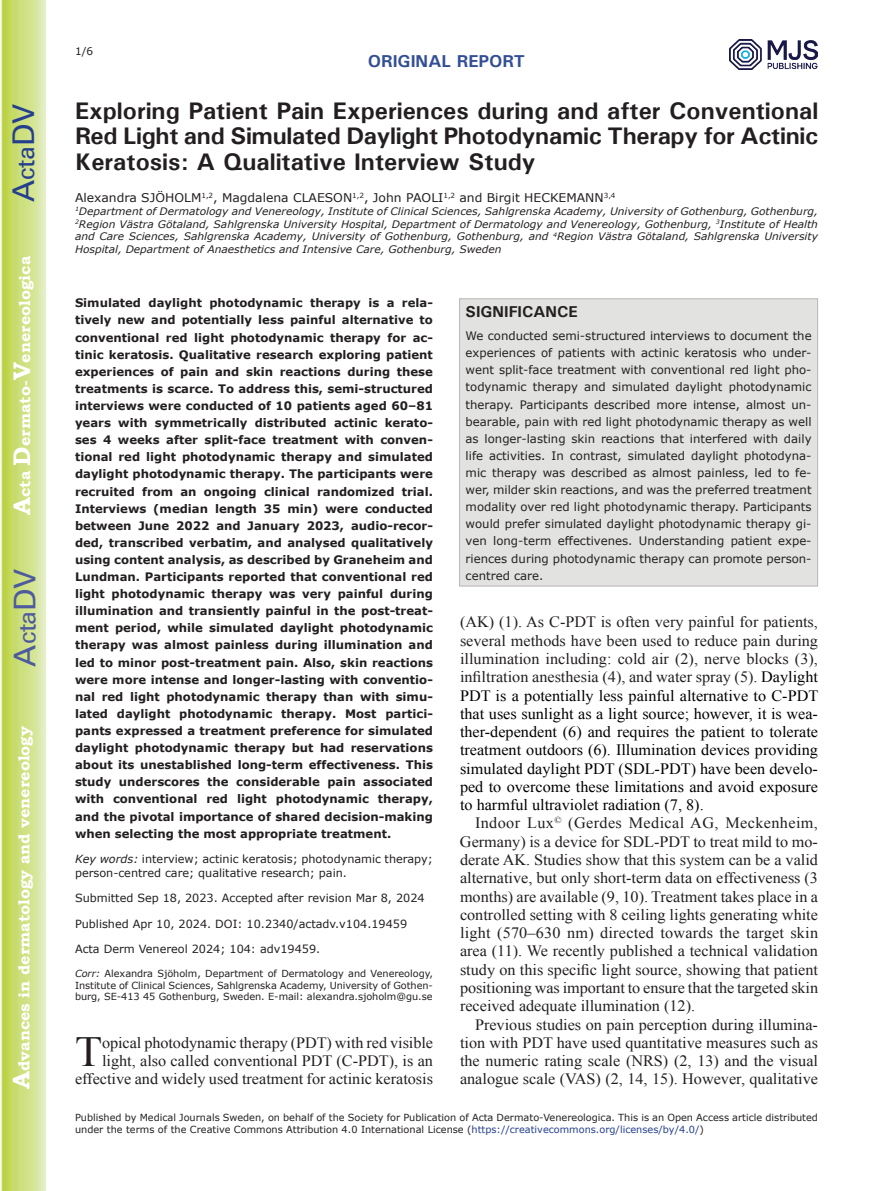
<style>
.page{position:relative;width:893px;height:1191px;background:#fff}
.page>*{position:absolute;margin:0;border:0;box-sizing:border-box;transform-origin:0 0}
.t1{font:42.9px "Times New Roman";color:#231f20}
.t2{font:30px "Univers";color:#4d5a9e}
.t3{font:30px "Univers";color:#253f8e}
.t4{font:700 24px/25.5px "Univers";color:#231f20;text-align:justify}
.t5{font:700 17.25px "Univers";color:#324f95}
.t6{font:15.75px/18.3px "Times New Roman";color:#231f20;text-align:justify}
.t7{font:15.75px/18.3px "Times New Roman";color:#000001;text-align:justify}
.t8{font:700 15.75px "Bookman Old Style";color:#fff}
.t9{font:700 15.75px "Univers";color:#231f20}
.t10{font:12px "Verdana";color:#231f20}
.t11{font:700 11.7px/17.1px "Verdana";color:#231f20;text-align:justify}
.t12{font:11.7px/17.1px "Verdana";color:#231f20;text-align:justify}
.t13{font:11.25px/13.5px "Verdana";color:#231f20}
.t14{font:10.5px "Verdana";color:#231f20}
.t15{font:italic 10.35px/12.8px "Verdana";color:#231f20;text-align:justify}
.t16{font:9.75px/11.7px "Verdana";color:#231f20}
.s1{font-size:24px}
.s2{font-style:italic}
.s3{color:#231f20}
.s4{color:#253f8e}
</style>
<div class="page">
<svg style="left:1px;top:0;width:45px;height:1191px;background:#cfe084"></svg>
<img style="left:729px;top:40px;width:89px;height:30px">
<div style="left:459px;top:298px;width:359px;height:288px;background:#e2e2e1;border:1px solid #bab5b4"></div>
<h2 class="t3" style="left:6px;top:202px;width:100px;rotate:-90deg">A<span class="s1">cta</span>DV</h2>
<h3 class="t8" style="left:15px;top:515px;width:260px;rotate:-90deg"><span class="s1">A</span>cta <span class="s1">D</span>ermato-<span class="s1">V</span>enereologica</h3>
<h2 class="t2" style="left:7px;top:666px;width:100px;rotate:-90deg">A<span class="s1">cta</span>DV</h2>
<h3 class="t8" style="left:15px;top:1088px;width:364px;rotate:-90deg"><span class="s1">A</span>dvances in dermatology and venereology</h3>
<p class="t14" style="left:75px;top:44px;width:20px">1/6</p>
<h3 class="t5" style="left:368px;top:50px;width:159px">ORIGINAL REPORT</h3>
<h3 class="t4" style="left:75px;top:97px;width:745px">Exploring Patient Pain Experiences during and after Conventional Red Light and Simulated Daylight Photodynamic Therapy for Actinic Keratosis: A Qualitative Interview Study</h3>
<p class="t10" style="left:75px;top:190px;width:542px">Alexandra SJÖHOLM<sup>1,2</sup>, Magdalena CLAESON<sup>1,2</sup>, John PAOLI<sup>1,2</sup> and Birgit HECKEMANN<sup>3,4</sup></p>
<p class="t15" style="left:75px;top:205px;width:745px"><sup>1</sup>Department of Dermatology and Venereology, Institute of Clinical Sciences, Sahlgrenska Academy, University of Gothenburg, Gothenburg, <sup>2</sup>Region Västra Götaland, Sahlgrenska University Hospital, Department of Dermatology and Venereology, Gothenburg, <sup>3</sup>Institute of Health and Care Sciences, Sahlgrenska Academy, University of Gothenburg, Gothenburg, and <sup>4</sup>Region Västra Götaland, Sahlgrenska University Hospital, Department of Anaesthetics and Intensive Care, Gothenburg, Sweden</p>
<p class="t11" style="left:75px;top:295px;width:359px">Simulated daylight photodynamic therapy is a rela&shy;tively new and potentially less painful alternative to conventional red light photodynamic therapy for ac&shy;tinic keratosis. Qualitative research exploring patient experiences of pain and skin reactions during these treatments is scarce. To address this, semi-structured interviews were conducted of 10 patients aged 60–81 years with symmetrically distributed actinic kerato&shy;ses 4 weeks after split-face treatment with conven&shy;tional red light photodynamic therapy and simulated daylight photodynamic therapy. The participants were recruited from an ongoing clinical randomized trial.<br>Interviews (median length 35 min) were conducted between June 2022 and January 2023, audio-recor&shy;ded, transcribed verbatim, and analysed qualitatively using content analysis, as described by Graneheim and Lundman. Participants reported that conventional red light photodynamic therapy was very painful during illumination and transiently painful in the post-treat&shy;ment period, while simulated daylight photodynamic therapy was almost painless during illumination and led to minor post-treatment pain. Also, skin reactions were more intense and longer-lasting with conventio&shy;nal red light photodynamic therapy than with simu&shy;lated daylight photodynamic therapy. Most partici&shy;pants expressed a treatment preference for simulated daylight photodynamic therapy but had reservations about its unestablished long-term effectiveness. This study underscores the considerable pain associated with conventional red light photodynamic therapy, and the pivotal importance of shared decision-making when selecting the most appropriate treatment.</p>
<p class="t13" style="left:75px;top:852px;width:359px"><span class="s2">Key words:</span> interview; actinic keratosis; photodynamic therapy; person-centred care; qualitative research; pain.</p>
<p class="t13" style="left:75px;top:891px;width:351px">Submitted Sep 18, 2023. Accepted after revision Mar 8, 2024</p>
<p class="t13" style="left:75px;top:917px;width:334px">Published Apr 10, 2024. DOI: 10.2340/actadv.v104.19459</p>
<p class="t13" style="left:75px;top:942px;width:247px">Acta Derm Venereol 2024; 104: adv19459.</p>
<p class="t16" style="left:75px;top:967px;width:360px;text-align:justify"><span class="s2">Corr:</span> Alexandra Sjöholm, Department of Dermatology and Venereology, Institute of Clinical Sciences, Sahlgrenska Academy, University of Gothen&shy;burg, SE-413 45 Gothenburg, Sweden. E-mail: alexandra.sjoholm@gu.se</p>
<h1 class="t1" style="left:75px;top:1023px;width:29px">T</h1>
<h3 class="t6" style="left:75px;top:1033px;width:360px;text-align:right">opical photodynamic therapy (PDT) with red visible light, also called conventional PDT (C-PDT), is an effective and widely used treatment for actinic keratosis</h3>
<h3 class="t9" style="left:466px;top:302px;width:114px">SIGNIFICANCE</h3>
<p class="t12" style="left:466px;top:327px;width:348px">We conducted semi-structured interviews to document the experiences of patients with actinic keratosis who under&shy;went split-face treatment with conventional red light pho&shy;todynamic therapy and simulated daylight photodynamic therapy. Participants described more intense, almost un&shy;bearable, pain with red light photodynamic therapy as well as longer-lasting skin reactions that interfered with daily life activities. In contrast, simulated daylight photodyna&shy;mic therapy was described as almost painless, led to fe&shy;wer, milder skin reactions, and was the preferred treatment modality over red light photodynamic therapy. Participants would prefer simulated daylight photodynamic therapy gi&shy;ven long-term effectivenes. Understanding patient expe&shy;riences during photodynamic therapy can promote person&shy;centred care.</p>
<p class="t7" style="left:460px;top:613px;width:360px"><span class="s3">(AK) (1). As C-PDT is often very painful for patients, several methods have been used to reduce pain during illumination including: cold air (2), nerve blocks (3), infiltration anesthesia (4), and water spray (5).</span> Daylight PDT is a potentially less painful alternative to C-PDT that uses sunlight as a light source; however, it is wea&shy;ther-dependent (6) and requires the patient to tolerate treatment outdoors (6). Illumination devices providing simulated daylight PDT (SDL-PDT) have been develo&shy;ped to overcome these limitations and avoid exposure to harmful ultraviolet radiation (7, 8).</p>
<p class="t6" style="left:460px;top:813px;width:360px;text-indent:15px">Indoor Lux<sup>©</sup> (Gerdes Medical AG, Meckenheim, Germany) is a device for SDL-PDT to treat mild to mo&shy;derate AK. Studies show that this system can be a valid alternative, but only short-term data on effectiveness (3 months) are available (9, 10). Treatment takes place in a controlled setting with 8 ceiling lights generating white light (570–630 nm) directed towards the target skin area (11). We recently published a technical validation study on this specific light source, showing that patient positioning was important to ensure that the targeted skin received adequate illumination (12).</p>
<h3 class="t6" style="left:460px;top:1014px;width:360px;text-indent:15px">Previous studies on pain perception during illumina&shy;tion with PDT have used quantitative measures such as the numeric rating scale (NRS) (2, 13) and the visual analogue scale (VAS) (2, 14, 15). However, qualitative</h3>
<p class="t16" style="left:75px;top:1111px;width:744px">Published by Medical Journals Sweden, on behalf of the Society for Publication of Acta Dermato-Venereologica. This is an Open Access article distributed under the terms of the Creative Commons Attribution 4.0 International License (<span class="s4">https://creativecommons.org/licenses/by/4.0/</span>)</p>
</div>
